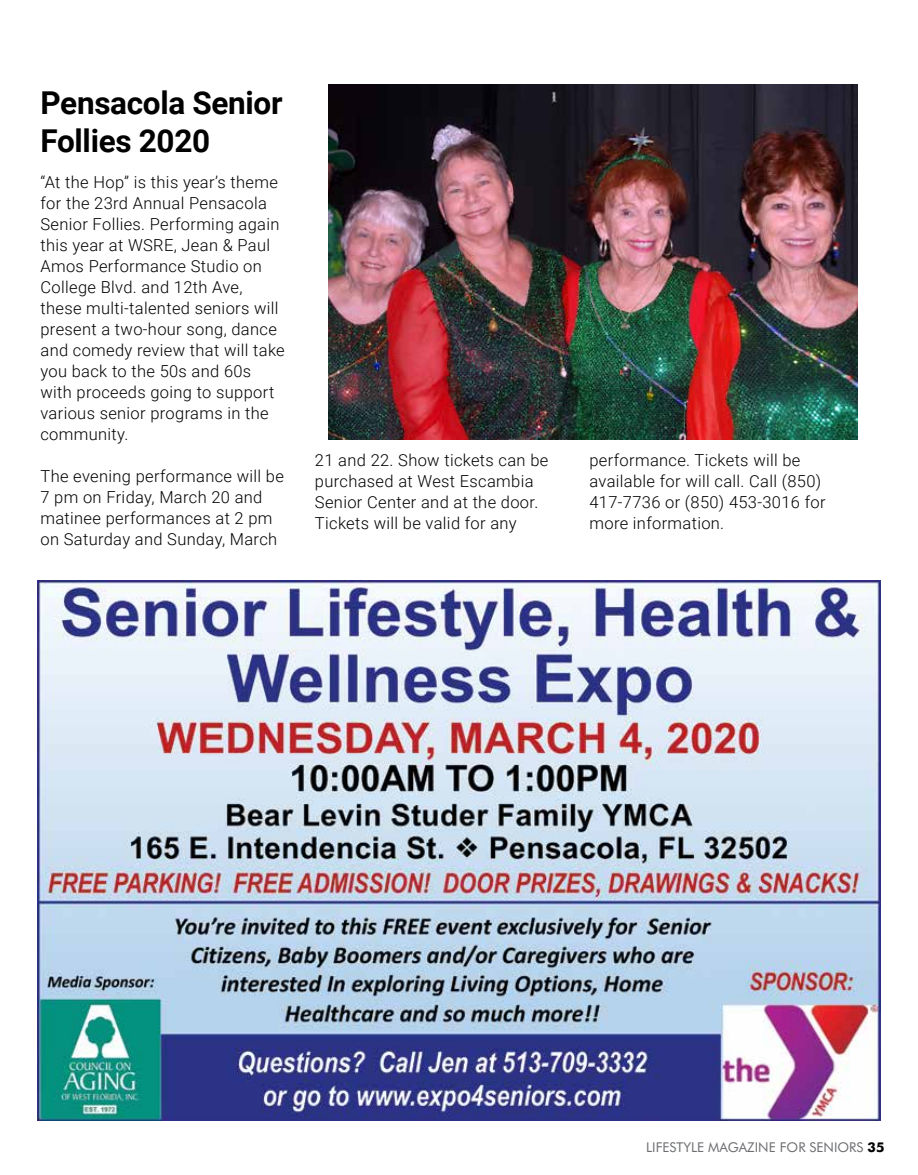
<style>
.page{position:relative;width:918px;height:1175px;background:#fff}
.page>*{position:absolute;margin:0;border:0;box-sizing:border-box;transform-origin:0 0}
.t1{font:700 31.5px/37.8px "Roboto";letter-spacing:-.01em;color:#000}
.t2{font:300 16.5px/21px "Roboto";letter-spacing:.02em;color:#000}
.t3{font:13.5px "Futura BT";color:#6d6e71}
.s1{font-weight:700;color:#000}
</style>
<div class="page">
<img style="left:328px;top:84px;width:529px;height:356px">
<img style="left:37px;top:580px;width:844px;height:540px">
<h1 class="t1" style="left:40px;top:83px;width:244px">Pensacola Senior<br>Follies 2020</h1>
<p class="t2" style="left:40px;top:170px;width:246px">“At the Hop” is this year’s theme for the 23rd Annual Pensacola<br>Senior Follies. Performing again this year at WSRE, Jean &amp; Paul<br>Amos Performance Studio on<br>College Blvd. and 12th Ave, these multi-talented seniors will present a two-hour song, dance and comedy review that will take you back to the 50s and 60s with proceeds going to support various senior programs in the community.</p>
<p class="t2" style="left:40px;top:465px;width:245px">The evening performance will be<br>7 pm on Friday, March 20 and matinee performances at 2 pm on Saturday and Sunday, March</p>
<p class="t2" style="left:315px;top:449px;width:235px">21 and 22. Show tickets can be purchased at West Escambia<br>Senior Center and at the door.<br>Tickets will be valid for any</p>
<p class="t2" style="left:589px;top:449px;width:238px">performance. Tickets will be available for will call. Call (850)<br>417-7736 or (850) 453-3016 for more information.</p>
<p class="t3" style="left:646px;top:1138px;width:240px">LIFESTYLE MAGAZINE FOR SENIORS <span class="s1">35</span></p>
</div>
